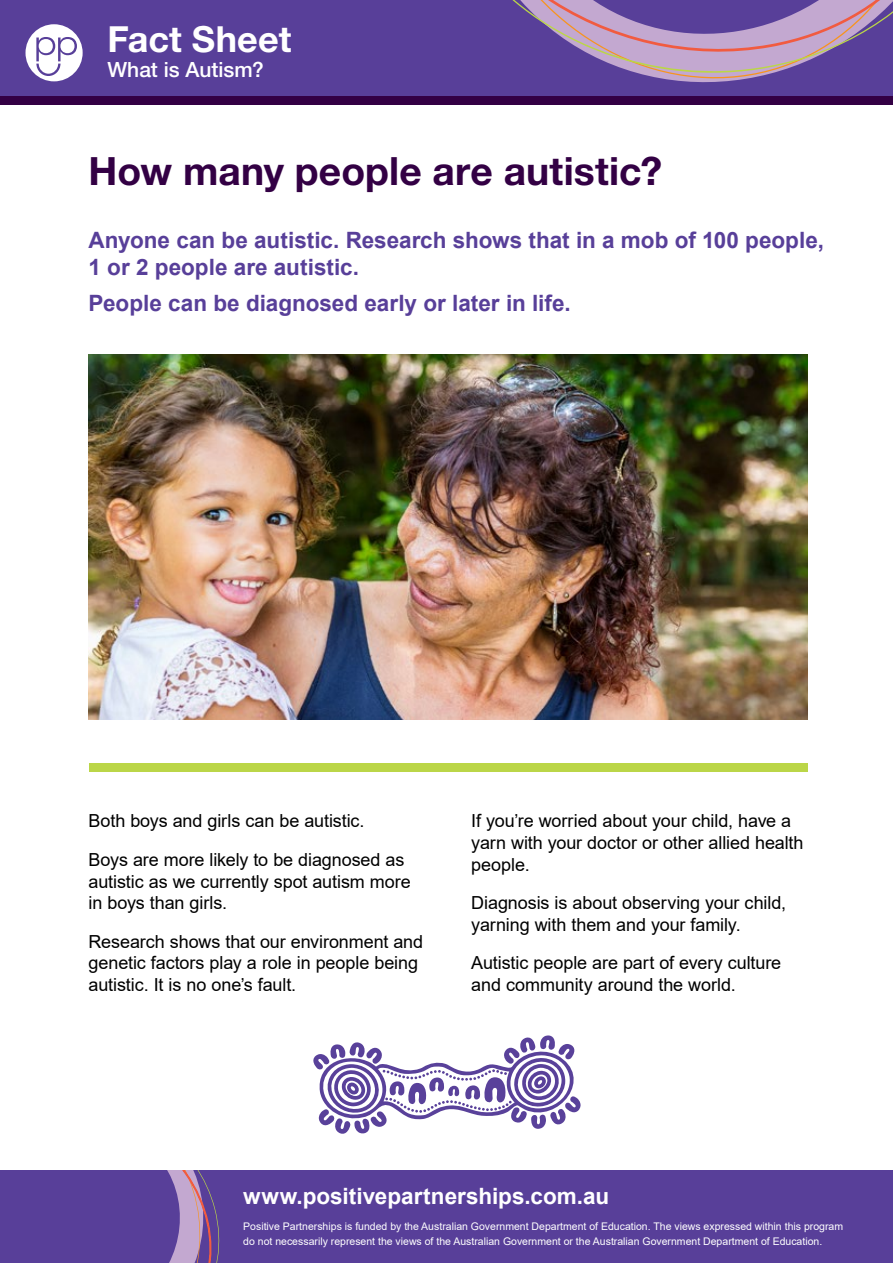
<style>
.page{position:relative;width:893px;height:1263px;background:#583f99}
.page>*{position:absolute;margin:0;border:0;box-sizing:border-box;transform-origin:0 0}
.t1{font:700 39px "Helvetica Neue LT Pro";letter-spacing:.005em;color:#304}
.t2{font:700 36px "Helvetica Neue LT Pro";letter-spacing:.005em;color:#fff}
.t3{font:700 22.5px/27px "Arial";color:#583f99}
.t4{font:700 22.5px "Arial";color:#fff}
.t5{font:500 21px "Helvetica Neue LT Pro";color:#fff}
.t6{font:18px/21.6px "Arial";letter-spacing:-.005em;color:#000}
.t7{font:10.5px/15px "Arial";color:#fff}
</style>
<div class="page">
<svg style="left:0;top:1169px;width:224px;height:94px"></svg>
<svg style="left:512px;top:0;width:381px;height:83px"></svg>
<div style="left:0;top:96px;width:893px;height:1073px;background:#fff"></div>
<div style="left:0;top:96px;width:893px;height:8px;background:#304"></div>
<svg style="left:313px;top:1035px;width:268px;height:99px"></svg>
<div style="left:26px;top:24px;width:57px;height:57px;background:#fff;border-radius:50%"></div>
<svg style="left:36px;top:37px;width:41px;height:39px"></svg>
<div style="left:89px;top:763px;width:719px;height:8px;background:#bbd648"></div>
<img style="left:89px;top:355px;width:719px;height:364px">
<h2 class="t2" style="left:107px;top:17px;width:186px">Fact Sheet</h2>
<p class="t5" style="left:107px;top:57px;width:158px">What is Autism?</p>
<h1 class="t1" style="left:89px;top:147px;width:575px">How many people are autistic?</h1>
<p class="t3" style="left:89px;top:227px;width:737px">Anyone can be autistic. Research shows that in a mob of 100 people,<br>1 or 2 people are autistic.</p>
<p class="t3" style="left:89px;top:290px;width:484px">People can be diagnosed early or later in life.</p>
<p class="t6" style="left:89px;top:802px;width:317px;line-height:38.5px">Both boys and girls can be autistic.<br>Boys are more likely to be diagnosed as</p>
<p class="t6" style="left:89px;top:870px;width:324px">autistic as we currently spot autism more in boys than girls.</p>
<p class="t6" style="left:89px;top:931px;width:336px">Research shows that our environment and genetic factors play a role in people being autistic. It is no one’s fault.</p>
<p class="t6" style="left:471px;top:810px;width:334px">If you’re worried about your child, have a yarn with your doctor or other allied health people.</p>
<p class="t6" style="left:471px;top:892px;width:316px">Diagnosis is about observing your child, yarning with them and your family.</p>
<p class="t6" style="left:471px;top:952px;width:311px">Autistic people are part of every culture and community around the world.</p>
<p class="t4" style="left:243px;top:1180px;width:368px">www.positivepartnerships.com.au</p>
<p class="t7" style="left:243px;top:1218px;width:601px">Positive Partnerships is funded by the Australian Government Department of Education. The views expressed within this program do not necessarily represent the views of the Australian Government or the Australian Government Department of Education.</p>
</div>
